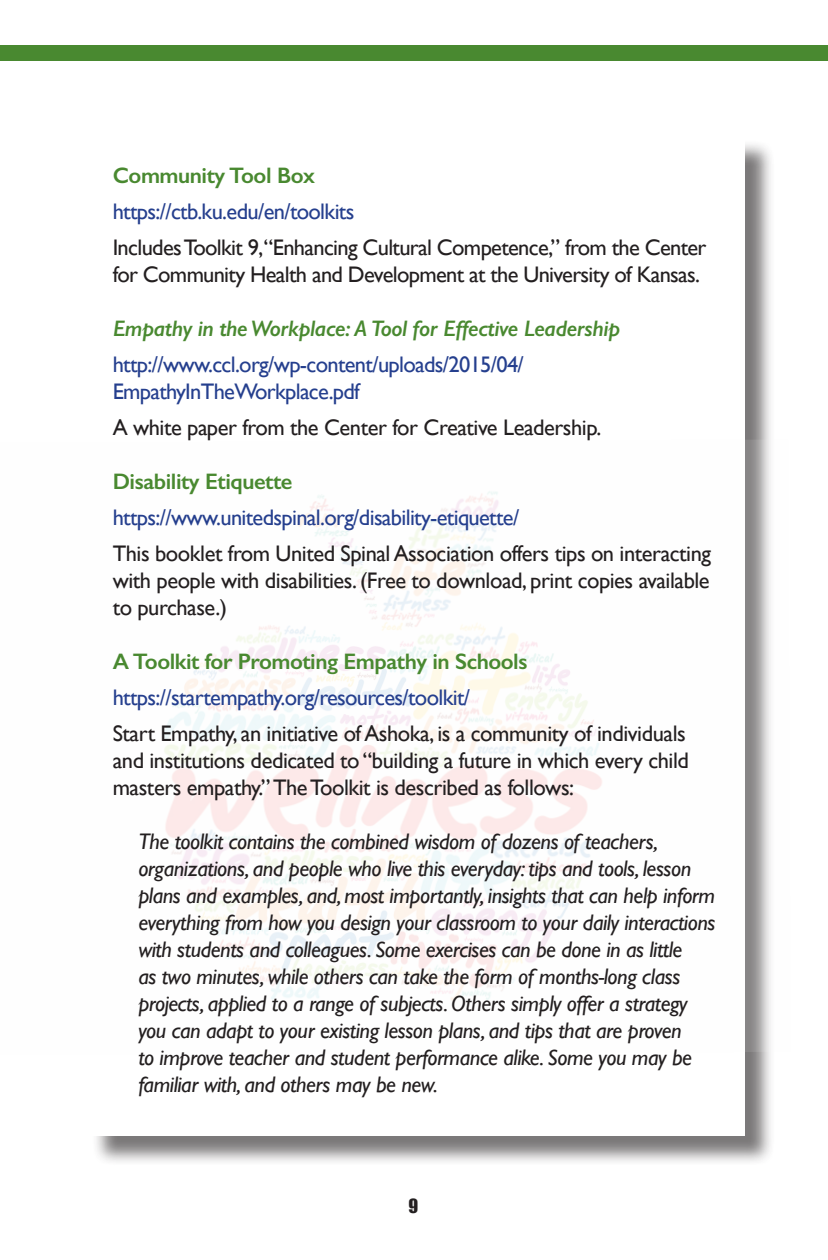
<style>
.page{position:relative;width:828px;height:1260px;background:#fff}
.page>*{position:absolute;margin:0;border:0;box-sizing:border-box;transform-origin:0 0}
.PLAIN_TEXT{font:italic 22.4px/27px "Gill Sans";letter-spacing:-.02em;color:#231f20}
.PLAIN_TEXT-2{font:22.4px/27px "Gill Sans";letter-spacing:-.02em;color:#231f20}
.PLAIN_TEXT-3{font:22.4px/27px "Gill Sans";letter-spacing:-.03em;color:#253f8e}
.PLAIN_TEXT-4{font:600 22.4px "Gill Sans";letter-spacing:-.02em;color:#498930}
.PLAIN_TEXT-5{font:italic 600 22.4px "Gill Sans";letter-spacing:-.02em;color:#498930}
.t1{font:18px "Impact";color:#231f20}
</style>
<div class="page">
<div style="left:0;top:45px;width:828px;height:16px;background:#498930"></div>
<div style="left:92px;top:140px;width:683px;height:1026px;background:#231f20;opacity:.75"></div>
<div style="left:88px;top:136px;width:656px;height:999px;background:#fff"></div>
<img style="left:159px;top:439px;width:616px;height:616px">
<p class="PLAIN_TEXT-4" style="left:113px;top:162px;width:204px">Community Tool Box</p>
<p class="PLAIN_TEXT-3" style="left:113px;top:198px;width:243px">https://ctb.ku.edu/en/toolkits</p>
<p class="PLAIN_TEXT-2" style="left:113px;top:234px;width:595px">Includes Toolkit 9,“Enhancing Cultural Competence,” from the Center for Community Health and Development at the University of Kansas.</p>
<p class="PLAIN_TEXT-5" style="left:113px;top:315px;width:509px">Empathy in the Workplace: A Tool for Effective Leadership</p>
<p class="PLAIN_TEXT-3" style="left:113px;top:351px;width:413px">http://www.ccl.org/wp-content/uploads/2015/04/<br>EmpathyInTheWorkplace.pdf</p>
<p class="PLAIN_TEXT-2" style="left:113px;top:414px;width:490px">A white paper from the Center for Creative Leadership.</p>
<p class="PLAIN_TEXT-4" style="left:113px;top:468px;width:181px">Disability Etiquette</p>
<p class="PLAIN_TEXT-3" style="left:113px;top:504px;width:408px">https://www.unitedspinal.org/disability-etiquette/</p>
<p class="PLAIN_TEXT-2" style="left:113px;top:540px;width:600px;text-align:justify">This booklet from United Spinal Association offers tips on interacting with people with disabilities. (Free to download, print copies available to purchase.)</p>
<p class="PLAIN_TEXT-4" style="left:113px;top:648px;width:416px">A Toolkit for Promoting Empathy in Schools</p>
<p class="PLAIN_TEXT-3" style="left:113px;top:684px;width:359px">https://startempathy.org/resources/toolkit/</p>
<p class="PLAIN_TEXT-2" style="left:113px;top:720px;width:578px">Start Empathy, an initiative of Ashoka, is a community of individuals and institutions dedicated to “building a future in which every child masters empathy.” The Toolkit is described as follows:</p>
<p class="PLAIN_TEXT" style="left:138px;top:828px;width:579px">The toolkit contains the combined wisdom of dozens of teachers, organizations, and people who live this everyday: tips and tools, lesson plans and examples, and, most importantly, insights that can help inform everything from how you design your classroom to your daily interactions with students and colleagues. Some exercises can be done in as little<br>as two minutes, while others can take the form of months-long class projects, applied to a range of subjects. Others simply offer a strategy you can adapt to your existing lesson plans, and tips that are proven<br>to improve teacher and student performance alike. Some you may be familiar with, and others may be new.</p>
<p class="t1" style="left:408px;top:1195px;width:11px">9</p>
</div>
